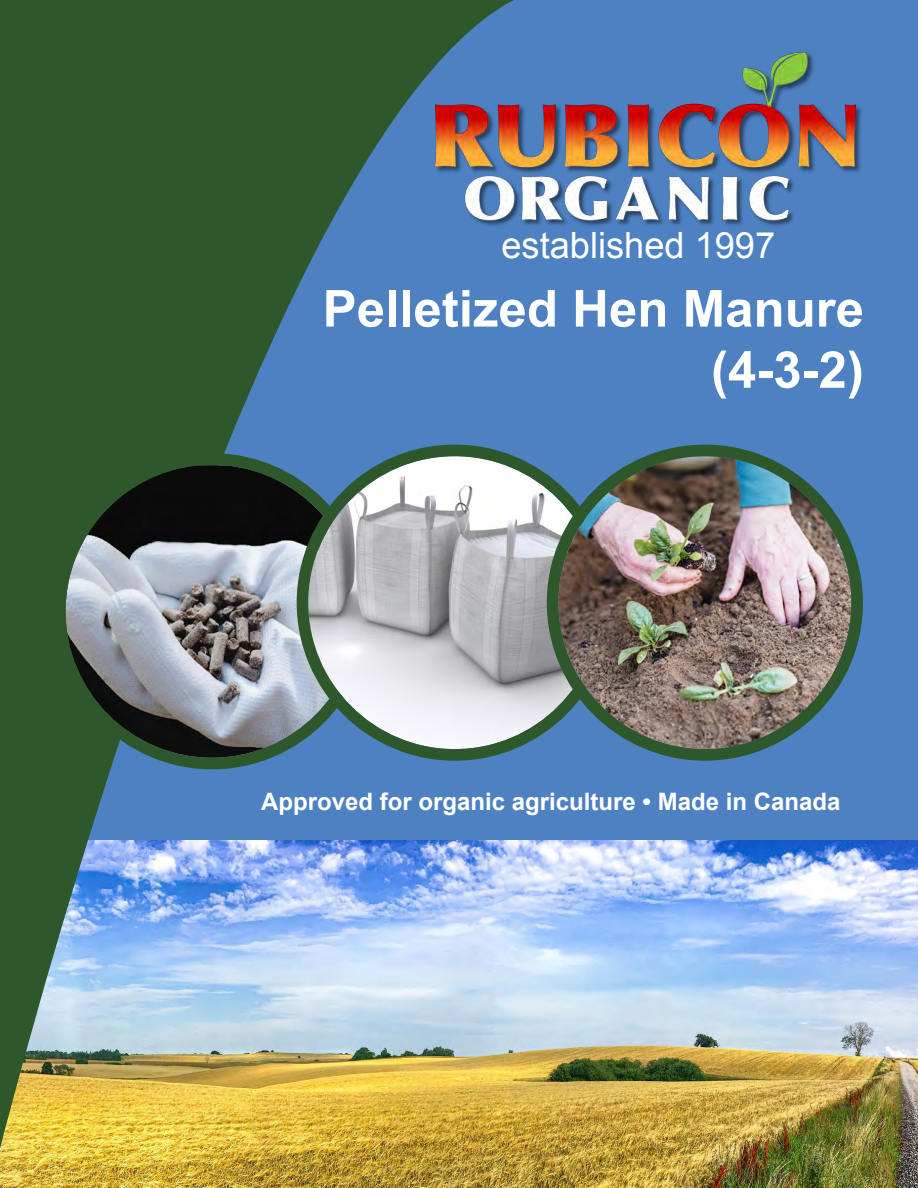
<style>
.page{position:relative;width:918px;height:1188px;background:#fff}
.page>*{position:absolute;margin:0;border:0;box-sizing:border-box;transform-origin:0 0}
.t1{font:700 51px "Arial";color:#fff}
.t2{font:36.15px "Arial";color:#fff}
.t3{font:700 24px "Arial";color:#fff}
</style>
<div class="page">
<div style="left:0;top:0;width:918px;height:1042px;background:#4d81c2"></div>
<img style="left:551px;top:840px;width:367px;height:348px">
<img style="left:0;top:0;width:551px;height:1188px">
<img style="left:66px;top:466px;width:292px;height:292px">
<div style="left:54px;top:453px;width:316px;height:316px;border:12px solid #2e582b;border-radius:50%"></div>
<img style="left:308px;top:456px;width:293px;height:293px;border-radius:146px">
<div style="left:297px;top:445px;width:316px;height:316px;border:12px solid #2e582b;border-radius:50%"></div>
<img style="left:558px;top:457px;width:293px;height:292px;border-radius:144px">
<div style="left:547px;top:445px;width:316px;height:316px;border:12px solid #2e582b;border-radius:50%"></div>
<img style="left:434px;top:51px;width:428px;height:193px">
<p class="t2" style="left:501px;top:222px;width:275px">established 1997</p>
<p class="t1" style="left:323px;top:275px;width:543px">Pelletized Hen Manure</p>
<p class="t1" style="left:711px;top:336px;width:155px">(4-3-2)</p>
<p class="t3" style="left:261px;top:786px;width:581px">Approved for organic agriculture • Made in Canada</p>
</div>
